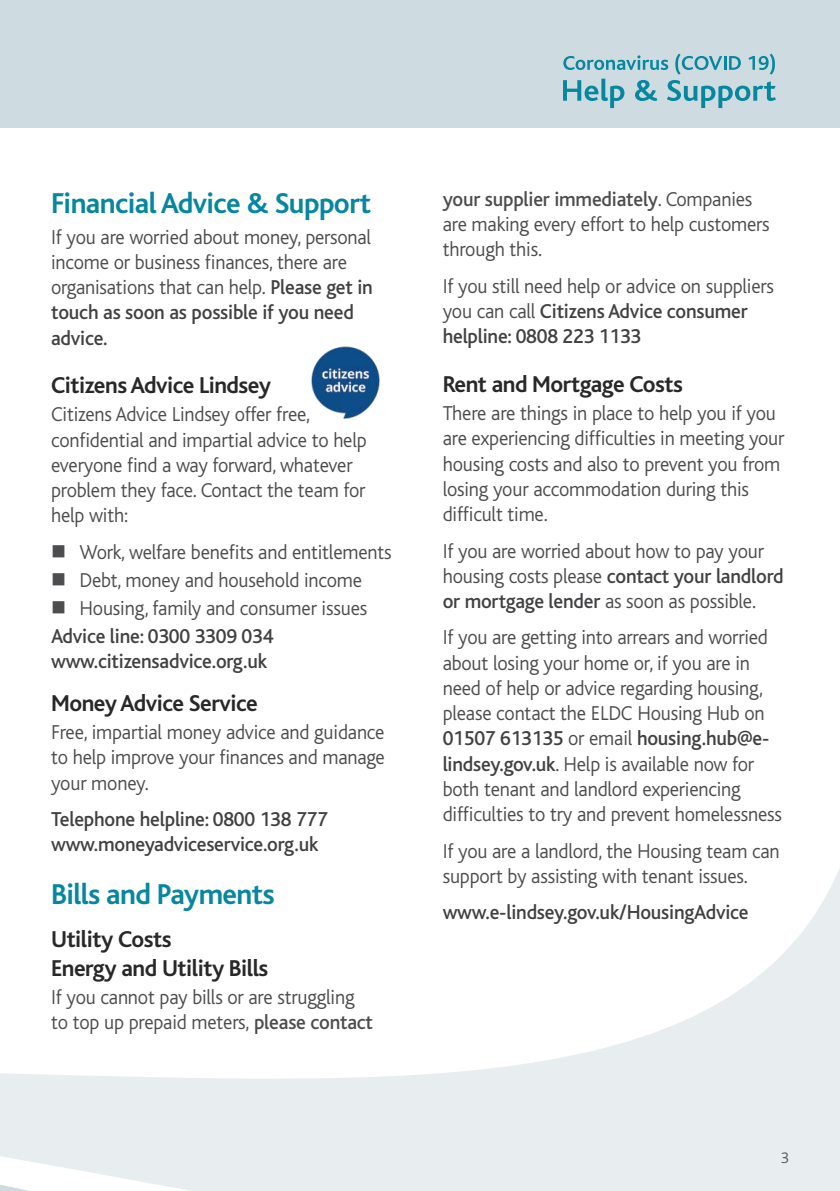
<style>
.page{position:relative;width:840px;height:1191px;background:#fff}
.page>*{position:absolute;margin:0;border:0;box-sizing:border-box;transform-origin:0 0}
.t1{font:700 30px "Bliss";letter-spacing:-.02em;color:#07879e}
.t2{font:700 24px/28.8px "Bliss";letter-spacing:-.02em;color:#292829}
.t3{font:300 21px/25.2px "Bliss";letter-spacing:-.01em;color:#4d4d4f;scale:.96 1}
.t4{font:500 21px/25.2px "Bliss";letter-spacing:-.01em;color:#414042;scale:.96 1}
.t5{font:300 16px "Bliss";color:#58595b}
.s1{font-weight:500;color:#414042}
.s2{font-weight:500}
</style>
<div class="page">
<div style="left:0;top:0;width:839px;height:128px;background:#cedbe1"></div>
<svg style="left:101px;top:870px;width:738px;height:321px"></svg>
<svg style="left:0;top:1073px;width:101px;height:118px"></svg>
<svg style="left:563px;top:54px;width:212px;height:54px"></svg>
<img style="left:311px;top:346px;width:69px;height:73px">
<h1 class="t1" style="left:51px;top:187px;width:321px">Financial Advice &amp; Support</h1>
<p class="t3" style="left:51px;top:225px;width:336px">If you are worried about money, personal income or business finances, there are organisations that can help. <span class="s1">Please get in touch as soon as possible if you need advice.</span></p>
<p class="t2" style="left:51px;top:371px;width:221px">Citizens Advice Lindsey</p>
<p class="t3" style="left:51px;top:402px;width:330px">Citizens Advice Lindsey offer free, confidential and impartial advice to help everyone find a way forward, whatever problem they face. Contact the team for help with:</p>
<p class="t3" style="left:79px;top:538px;width:326px;line-height:28px">Work, welfare benefits and entitlements<br>Debt, money and household income<br>Housing, family and consumer issues</p>
<p class="t4" style="left:51px;top:624px;width:233px">Advice line: 0300 3309 034 www.citizensadvice.org.uk</p>
<p class="t2" style="left:51px;top:689px;width:208px">Money Advice Service</p>
<p class="t3" style="left:51px;top:720px;width:349px;text-align:justify">Free, impartial money advice and guidance to help improve your finances and manage your money.</p>
<p class="t4" style="left:51px;top:807px;width:290px">Telephone helpline: 0800 138 777 www.moneyadviceservice.org.uk</p>
<h1 class="t1" style="left:51px;top:879px;width:225px">Bills and Payments</h1>
<p class="t2" style="left:51px;top:925px;width:219px">Utility Costs<br>Energy and Utility Bills</p>
<p class="t3" style="left:51px;top:985px;width:337px">If you cannot pay bills or are struggling to top up prepaid meters, <span class="s2">please contact</span></p>
<p class="t3" style="left:442px;top:187px;width:342px"><span class="s2">your supplier immediately</span>. Companies are making every effort to help customers through this.</p>
<p class="t3" style="left:442px;top:274px;width:346px">If you still need help or advice on suppliers you can call <span class="s1">Citizens Advice consumer helpline: 0808 223 1133</span></p>
<p class="t2" style="left:442px;top:370px;width:241px">Rent and Mortgage Costs</p>
<p class="t3" style="left:442px;top:401px;width:357px">There are things in place to help you if you are experiencing difficulties in meeting your housing costs and also to prevent you from losing your accommodation during this difficult time.</p>
<p class="t3" style="left:442px;top:538px;width:356px">If you are worried about how to pay your housing costs please <span class="s1">contact your landlord or mortgage lender</span> as soon as possible.</p>
<p class="t3" style="left:442px;top:625px;width:355px">If you are getting into arrears and worried about losing your home or, if you are in need of help or advice regarding housing, please contact the ELDC Housing Hub on <span class="s1">01507 613135</span> or email <span class="s1">housing.hub@e&shy;lindsey.gov.uk</span>. Help is available now for both tenant and landlord experiencing difficulties to try and prevent homelessness</p>
<p class="t3" style="left:442px;top:838px;width:352px">If you are a landlord, the Housing team can support by assisting with tenant issues.</p>
<p class="t4" style="left:442px;top:900px;width:320px">www.e-lindsey.gov.uk/HousingAdvice</p>
<p class="t5" style="left:780px;top:1149px;width:10px">3</p>
</div>
